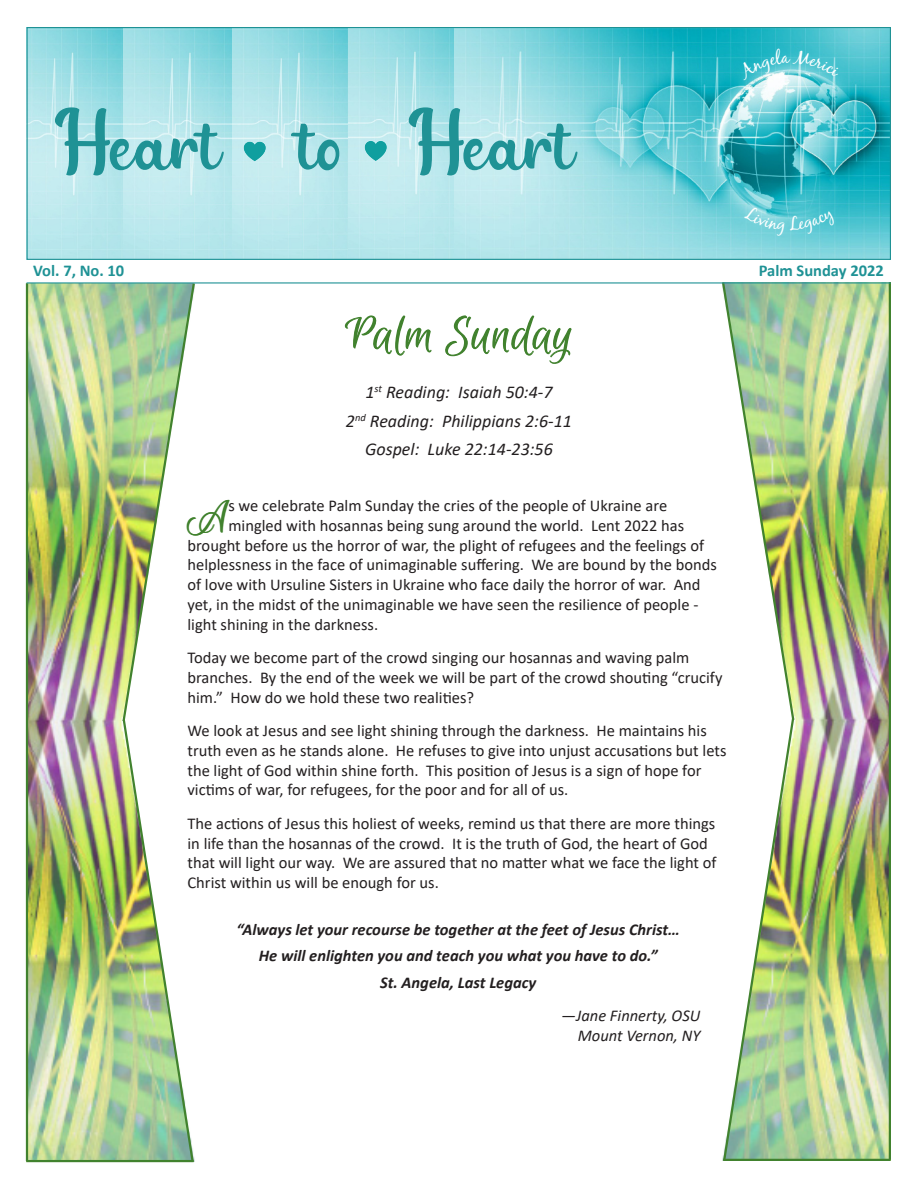
<style>
.page{position:relative;width:918px;height:1188px;background:#fff}
.page>*{position:absolute;margin:0;border:0;box-sizing:border-box;transform-origin:0 0}
.t1{font:75px "Butter Chicken";letter-spacing:-.01em;color:#1f9295}
.t2{font:54px "Euphoria Script";color:#41822e}
.t3{font:48.45px "Euphoria Script";color:#41822e}
.t4{font:italic 18px "Calibri";color:#231f20}
.t5{font:16.5px/19.8px "Calibri";color:#231f20}
.t6{font:italic 700 16.5px "Calibri";color:#231f20}
.t7{font:italic 16.5px "Calibri";color:#231f20}
.t8{font:700 16.5px "Calibri";color:#1f9295}
</style>
<div class="page">
<img style="left:28px;top:284px;width:93px;height:876px">
<hr style="left:26px;top:283px;width:2px;height:878px;background:#41822e">
<hr style="left:26px;top:1160px;width:168px;height:2px;background:#41822e">
<img style="left:121px;top:284px;width:74px;height:879px">
<img style="left:796px;top:284px;width:93px;height:875px">
<hr style="left:889px;top:282px;width:2px;height:878px;background:#41822e">
<hr style="left:723px;top:1159px;width:168px;height:2px;background:#41822e">
<img style="left:722px;top:284px;width:74px;height:877px">
<img style="left:29px;top:29px;width:95px;height:229px">
<img style="left:124px;top:29px;width:108px;height:229px">
<img style="left:232px;top:29px;width:116px;height:229px">
<img style="left:348px;top:29px;width:106px;height:229px">
<img style="left:454px;top:29px;width:435px;height:229px">
<div style="left:27px;top:27px;width:864px;height:233px;border:1px solid #1f9295"></div>
<hr style="left:27px;top:282px;width:864px;height:2px;background:#1f9295">
<img style="left:233px;top:132px;width:40px;height:39px">
<img style="left:355px;top:131px;width:39px;height:39px">
<svg style="left:736px;top:48px;width:105px;height:32px;background:#4fc4d0"></svg>
<svg style="left:744px;top:205px;width:92px;height:32px;background:#64cbd5"></svg>
<p class="t1" style="left:64px;top:100px;width:512px">Heart to Heart</p>
<p class="t8" style="left:33px;top:259px;width:93px">Vol. 7, No. 10</p>
<p class="t8" style="left:759px;top:259px;width:127px">Palm Sunday 2022</p>
<p class="t2" style="left:345px;top:306px;width:230px">Palm Sunday</p>
<p class="t4" style="left:365px;top:380px;width:189px">1<sup>st</sup> Reading: Isaiah 50:4-7</p>
<p class="t4" style="left:346px;top:408px;width:228px">2<sup>nd</sup> Reading: Philippians 2:6-11</p>
<p class="t4" style="left:365px;top:436px;width:189px">Gospel: Luke 22:14-23:56</p>
<p class="t3" style="left:187px;top:492px;width:42px">A</p>
<p class="t5" style="left:228px;top:495px;width:440px">s we celebrate Palm Sunday the cries of the people of Ukraine are</p>
<p class="t5" style="left:228px;top:515px;width:457px">mingled with hosannas being sung around the world. Lent 2022 has</p>
<p class="t5" style="left:188px;top:535px;width:518px">brought before us the horror of war, the plight of refugees and the feelings of</p>
<p class="t5" style="left:188px;top:555px;width:531px">helplessness in the face of unimaginable suffering. We are bound by the bonds</p>
<p class="t5" style="left:188px;top:574px;width:515px">of love with Ursuline Sisters in Ukraine who face daily the horror of war. And</p>
<p class="t5" style="left:188px;top:594px;width:512px">yet, in the midst of the unimaginable we have seen the resilience of people -</p>
<p class="t5" style="left:188px;top:614px;width:192px">light shining in the darkness.</p>
<p class="t5" style="left:188px;top:647px;width:537px">Today we become part of the crowd singing our hosannas and waving palm branches. By the end of the week we will be part of the crowd shouting “crucify him.” How do we hold these two realities?</p>
<p class="t5" style="left:188px;top:720px;width:540px">We look at Jesus and see light shining through the darkness. He maintains his truth even as he stands alone. He refuses to give into unjust accusations but lets the light of God within shine forth. This position of Jesus is a sign of hope for victims of war, for refugees, for the poor and for all of us.</p>
<p class="t5" style="left:188px;top:813px;width:531px">The actions of Jesus this holiest of weeks, remind us that there are more things in life than the hosannas of the crowd. It is the truth of God, the heart of God that will light our way. We are assured that no matter what we face the light of Christ within us will be enough for us.</p>
<p class="t6" style="left:237px;top:918px;width:445px">“Always let your recourse be together at the feet of Jesus Christ…</p>
<p class="t6" style="left:259px;top:944px;width:400px">He will enlighten you and teach you what you have to do.”</p>
<p class="t6" style="left:380px;top:971px;width:158px">St. Angela, Last Legacy</p>
<p class="t7" style="left:561px;top:1004px;width:141px">—Jane Finnerty, OSU</p>
<p class="t7" style="left:578px;top:1024px;width:124px">Mount Vernon, NY</p>
</div>
